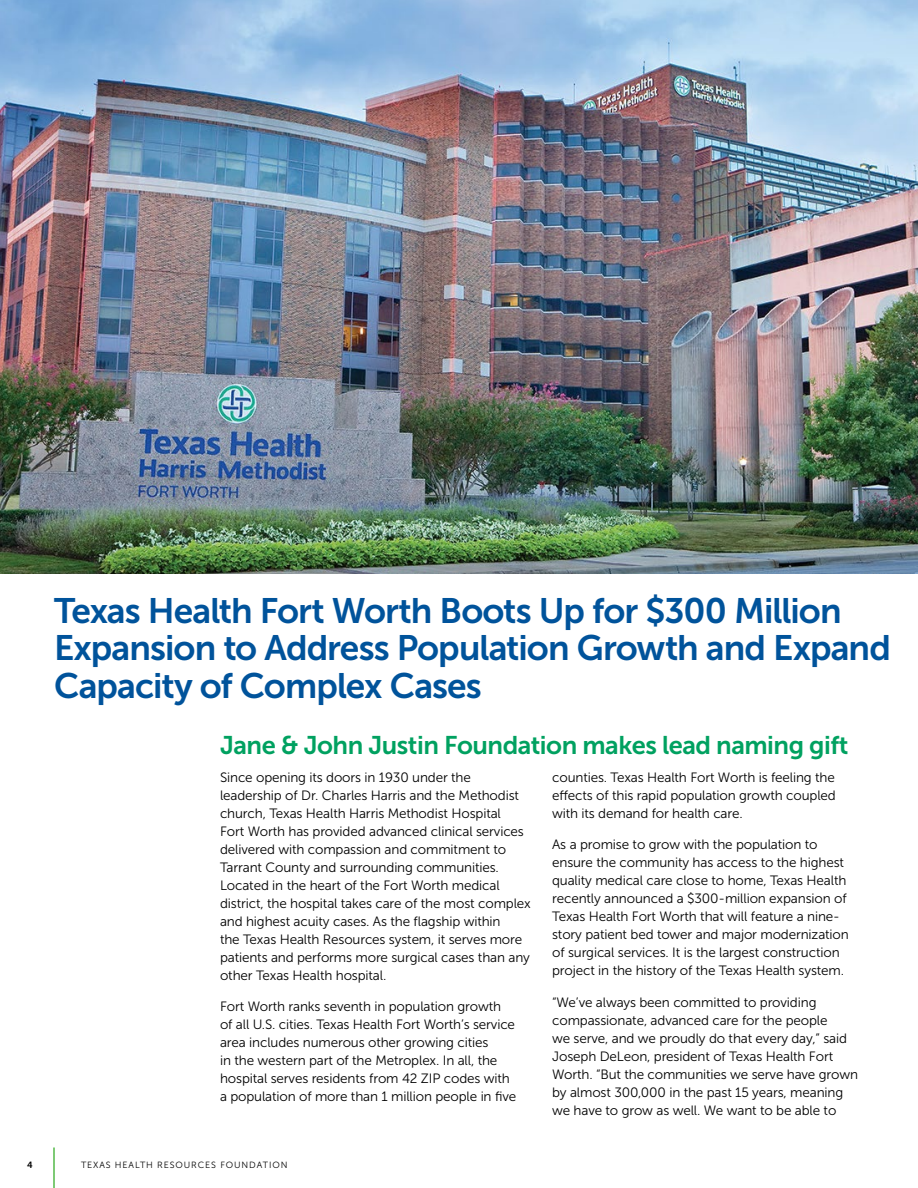
<style>
.page{position:relative;width:918px;height:1188px;background:#fff}
.page>*{position:absolute;margin:0;border:0;box-sizing:border-box;transform-origin:0 0}
.t1{font:35.25px/37.5px "Museo Sans 700";letter-spacing:-.025em;color:#00539b}
.t2{font:25.5px "Museo Sans 700";letter-spacing:-.02em;color:#00a160}
.t3{font:13.5px/18px "Museo Sans 300";letter-spacing:-.01em;color:#000}
.t4{font:9px "Museo Sans 300";letter-spacing:.1em;color:#000}
.t5{font:9px "Museo Sans 700";color:#000}
</style>
<div class="page">
<hr style="left:53px;top:1148px;width:2px;height:40px;background:#54b948">
<img style="left:0;top:0;width:918px;height:573px">
<h1 class="t1" style="left:54px;top:592px;width:838px">Texas Health Fort Worth Boots Up for $300 Million<br>Expansion to Address Population Growth and Expand<br>Capacity of Complex Cases</h1>
<h2 class="t2" style="left:220px;top:731px;width:630px">Jane &amp; John Justin Foundation makes lead naming gift</h2>
<p class="t3" style="left:220px;top:768px;width:312px">Since opening its doors in 1930 under the leadership of Dr. Charles Harris and the Methodist church, Texas Health Harris Methodist Hospital<br>Fort Worth has provided advanced clinical services delivered with compassion and commitment to Tarrant County and surrounding communities.<br>Located in the heart of the Fort Worth medical district, the hospital takes care of the most complex and highest acuity cases. As the flagship within<br>the Texas Health Resources system, it serves more patients and performs more surgical cases than any other Texas Health hospital.</p>
<p class="t3" style="left:220px;top:998px;width:298px">Fort Worth ranks seventh in population growth of all U.S. cities. Texas Health Fort Worth’s service area includes numerous other growing cities<br>in the western part of the Metroplex. In all, the hospital serves residents from 42 ZIP codes with a population of more than 1 million people in five</p>
<p class="t3" style="left:552px;top:768px;width:285px;text-align:justify">counties. Texas Health Fort Worth is feeling the effects of this rapid population growth coupled with its demand for health care.</p>
<p class="t3" style="left:552px;top:836px;width:298px">As a promise to grow with the population to ensure the community has access to the highest quality medical care close to home, Texas Health recently announced a $300-million expansion of Texas Health Fort Worth that will feature a nine&shy;story patient bed tower and major modernization of surgical services. It is the largest construction project in the history of the Texas Health system.</p>
<p class="t3" style="left:552px;top:993px;width:307px">“We’ve always been committed to providing compassionate, advanced care for the people<br>we serve, and we proudly do that every day,” said Joseph DeLeon, president of Texas Health Fort Worth. “But the communities we serve have grown by almost 300,000 in the past 15 years, meaning we have to grow as well. We want to be able to</p>
<p class="t5" style="left:27px;top:1160px;width:7px">4</p>
<p class="t4" style="left:81px;top:1160px;width:208px">TEXAS HEALTH RESOURCES FOUNDATION</p>
</div>
